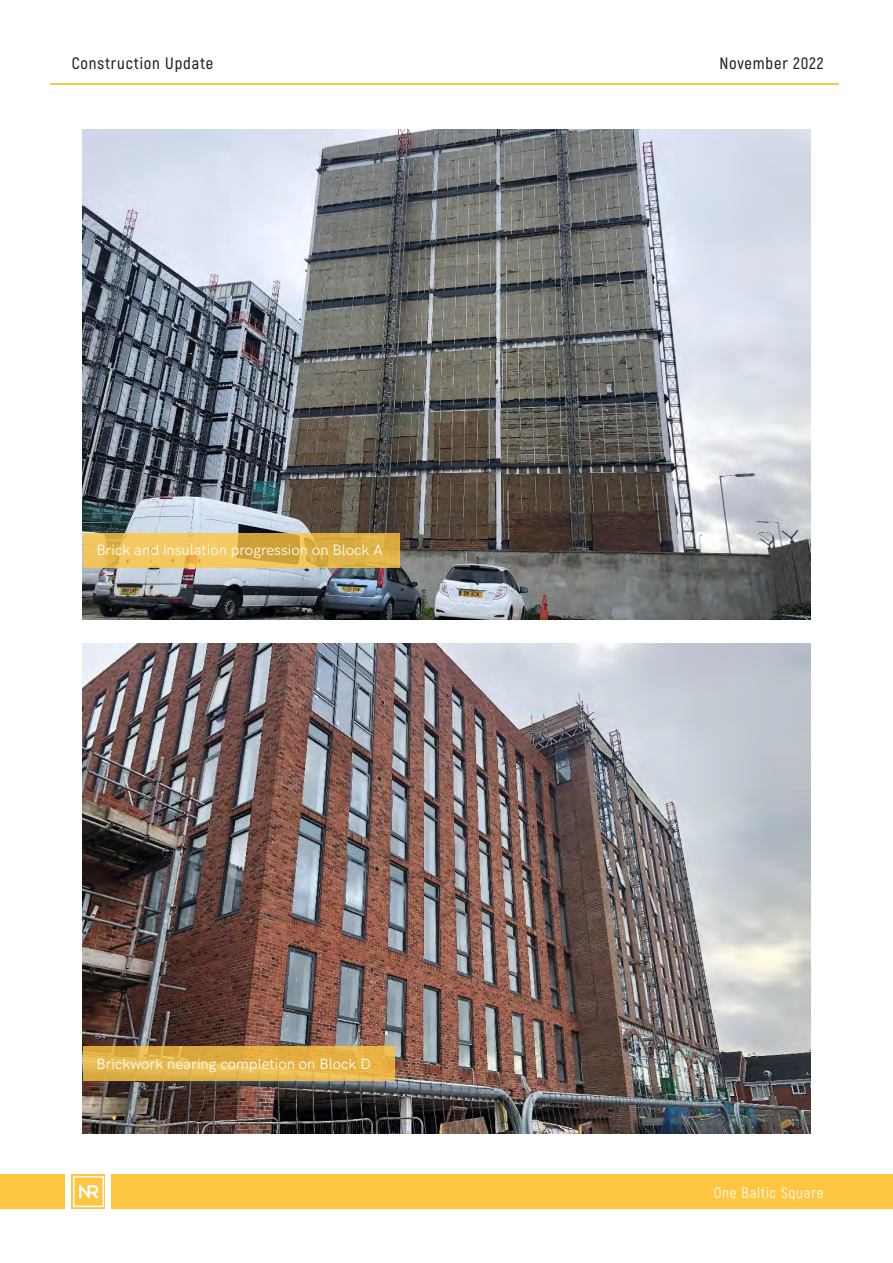
<style>
.page{position:relative;width:893px;height:1263px;background:#fff}
.page>*{position:absolute;margin:0;border:0;box-sizing:border-box;transform-origin:0 0}
.t1{font:600 16.5px "Akrobat";letter-spacing:.05em;color:#202323}
.t2{font:15px "HK Grotesk Regular Legacy";color:#fff}
.t3{font:15px "Akrobat";letter-spacing:.05em;color:#fff}
</style>
<div class="page">
<hr style="left:50px;top:83px;width:788px;height:1px;background:#ffc641">
<div style="left:112px;top:1175px;width:781px;height:34px;background:#ffc641"></div>
<img style="left:72px;top:1175px;width:33px;height:34px">
<div style="left:0;top:1175px;width:65px;height:34px;background:#ffc641"></div>
<img style="left:83px;top:130px;width:727px;height:490px">
<svg style="left:83px;top:533px;width:317px;height:34px;background:#e5b950"></svg>
<img style="left:83px;top:643px;width:727px;height:490px">
<svg style="left:83px;top:1046px;width:311px;height:34px;background:#e4b349"></svg>
<p class="t1" style="left:72px;top:54px;width:143px">Construction Update</p>
<p class="t2" style="left:96px;top:539px;width:288px">Brick and insulation progression on Block A</p>
<p class="t2" style="left:96px;top:1052px;width:276px">Brickwork nearing completion on Block D</p>
<p class="t1" style="left:719px;top:54px;width:106px">November 2022</p>
<p class="t3" style="left:714px;top:1184px;width:111px">One Baltic Square</p>
</div>
